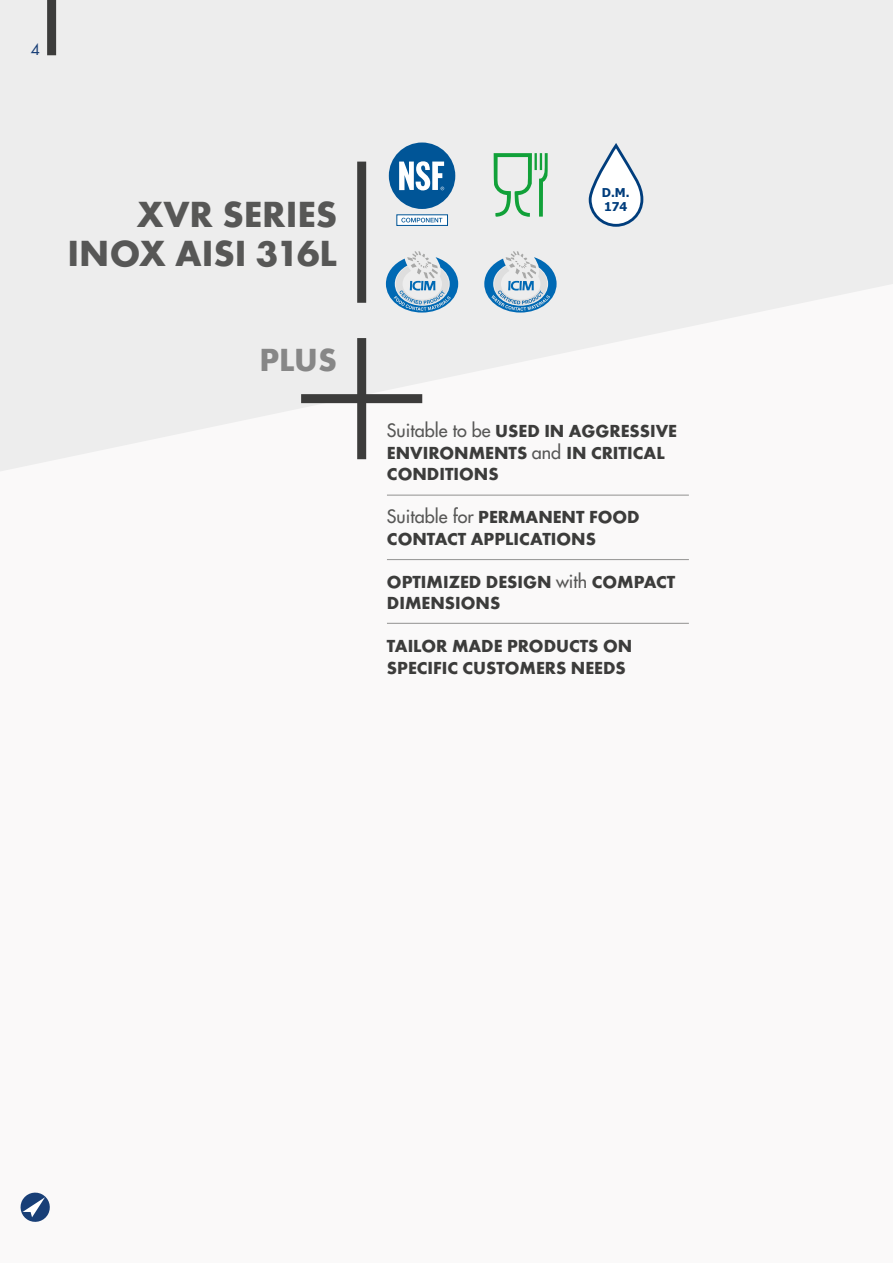
<style>
.page{position:relative;width:893px;height:1263px;background:#fff}
.page>*{position:absolute;margin:0;border:0;box-sizing:border-box;transform-origin:0 0}
.t1{font:37.5px/39px "Futura T Bold";color:#575756;text-align:right}
.t2{font:33px "Futura T Bold";color:#878787}
.t3{font:18px/21.6px "Futura T Bold";color:#3c3c3b}
.t4{font:15px "Futura Std";color:#193f77}
.t5{font:700 12.15px/14.5px "Tahoma";color:#003d7c}
.s1{font-family:"Futura Std";font-weight:500;color:#575756}
</style>
<div class="page">
<div style="left:0;top:211px;width:893px;height:1052px;background:#faf9f9"></div>
<svg style="left:0;top:0;width:893px;height:471px;fill:#ededed"></svg>
<svg style="left:20px;top:1192px;width:30px;height:30px"></svg>
<div style="left:357px;top:162px;width:9px;height:141px;background:#3c3c3b"></div>
<div style="left:357px;top:338px;width:9px;height:121px;background:#3c3c3b"></div>
<div style="left:301px;top:394px;width:121px;height:9px;background:#3c3c3b"></div>
<hr style="left:387px;top:495px;width:302px;height:1px;background:#9d9d9c">
<hr style="left:387px;top:559px;width:302px;height:1px;background:#9d9d9c">
<hr style="left:387px;top:623px;width:302px;height:1px;background:#9d9d9c">
<div style="left:47px;top:0;width:9px;height:55px;background:#3c3c3b"></div>
<div style="left:389px;top:142px;width:66px;height:67px;background:#005597;border-radius:50%"></div>
<svg style="left:399px;top:161px;width:45px;height:29px"></svg>
<svg style="left:398px;top:216px;width:48px;height:8px"></svg>
<div style="left:396px;top:214px;width:52px;height:12px;border:1px solid #005597"></div>
<svg style="left:401px;top:218px;width:41px;height:4px"></svg>
<svg style="left:494px;top:153px;width:54px;height:64px;background:#abd6b7"></svg>
<svg style="left:386px;top:251px;width:72px;height:62px"></svg>
<svg style="left:590px;top:146px;width:52px;height:79px"></svg>
<div style="left:589px;top:144px;width:54px;height:83px;border:3px solid #003d7c;border-radius:26px"></div>
<svg style="left:484px;top:251px;width:73px;height:62px"></svg>
<p class="t4" style="left:31px;top:40px;width:11px">4</p>
<p class="t4" style="left:31px;top:40px;width:11px">6</p>
<h1 class="t1" style="left:67px;top:195px;width:271px">XVR SERIES<br>INOX AISI 316L</h1>
<h2 class="t2" style="left:259px;top:341px;width:79px">PLUS</h2>
<p class="t5" style="left:602px;top:184px;width:29px">D.M.<br>174</p>
<p class="t3" style="left:387px;top:420px;width:292px"><span class="s1">Suitable to be</span> USED IN AGGRESSIVE<br>ENVIRONMENTS <span class="s1">and</span> IN CRITICAL<br>CONDITIONS</p>
<p class="t3" style="left:387px;top:506px;width:254px"><span class="s1">Suitable for</span> PERMANENT FOOD<br>CONTACT APPLICATIONS</p>
<p class="t3" style="left:387px;top:571px;width:290px">OPTIMIZED DESIGN <span class="s1">with</span> COMPACT<br>DIMENSIONS</p>
<p class="t3" style="left:387px;top:635px;width:247px">TAILOR MADE PRODUCTS ON<br>SPECIFIC CUSTOMERS NEEDS</p>
</div>
